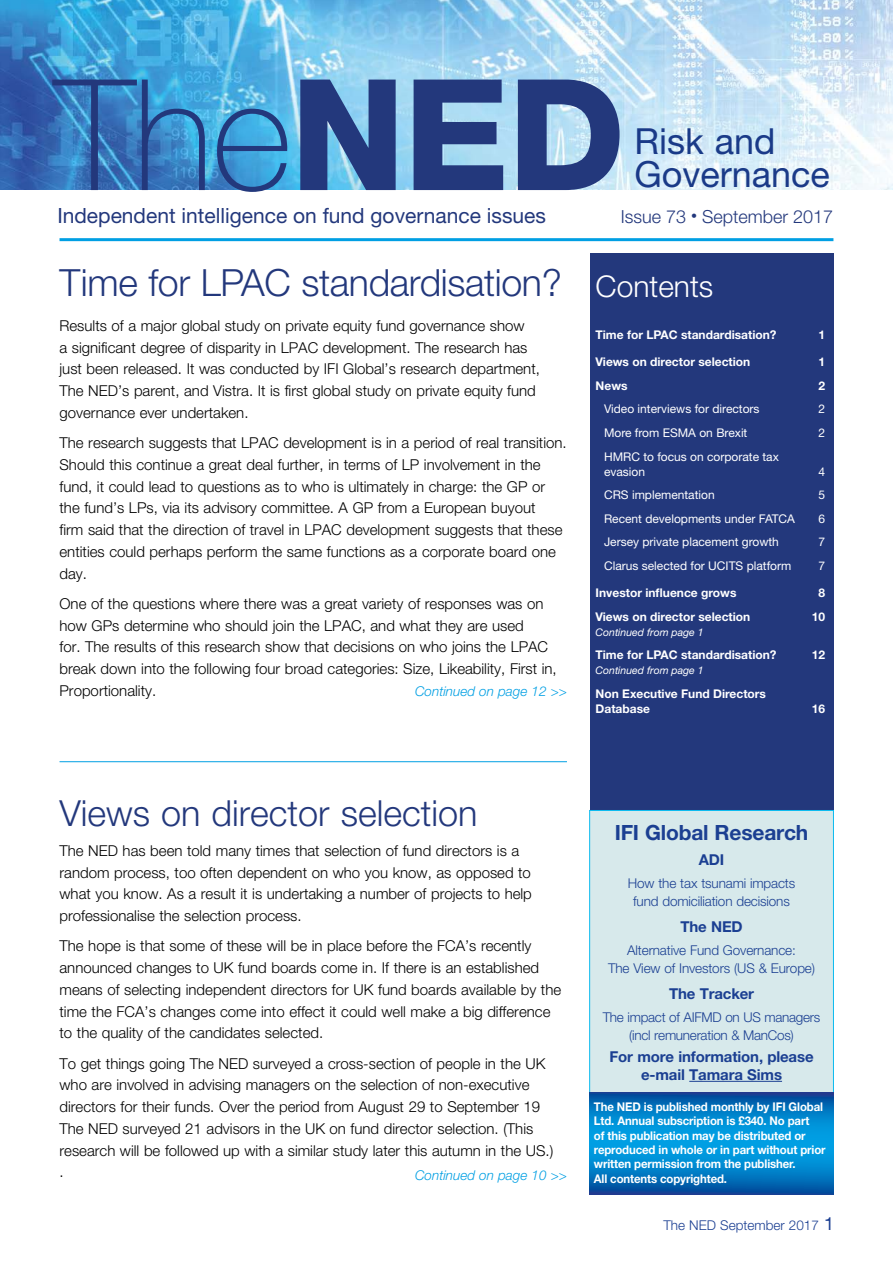
<style>
.page{position:relative;width:893px;height:1263px;background:#fff}
.page>*{position:absolute;margin:0;border:0;box-sizing:border-box;transform-origin:0 0}
.t1{font:300 37.5px "Helvetica Neue";letter-spacing:-.01em;color:#23387c}
.t2{font:300 36px "Helvetica Neue";color:#23387c}
.t3{font:36px/33px "Helvetica Neue";color:#1a3a88}
.t4{font:300 30px "Helvetica Neue";color:#fff}
.t5{font:21px "Helvetica Neue";color:#23387c}
.t6{font:700 21px "Helvetica Neue";letter-spacing:-.01em;color:#1b3f92}
.t7{font:300 18px "Helvetica Neue";color:#23387c}
.t8{font:300 15px/21.8px "Helvetica Neue";color:#000}
.t9{font:700 15px/18px "Helvetica Neue";letter-spacing:-.01em;color:#1b3f92;text-align:center}
.t10{font:300 13.5px/18px "Helvetica Neue";letter-spacing:-.01em;color:#1b3f92;text-align:center}
.t11{font:italic 300 13.5px "Helvetica Neue";color:#009fe3}
.t12{font:700 12px/14.4px "Helvetica Neue";letter-spacing:-.01em;color:#fff;scale:.95 1}
.t13{font:12px/15px "Helvetica Neue";color:#fff}
.t14{font:700 12px/15px "Helvetica Neue";letter-spacing:-.01em;color:#fff}
.t15{font:italic 10.5px "Helvetica Neue";color:#fff}
.s1{font-weight:400;font-size:18px}
</style>
<div class="page">
<img style="left:0;top:0;width:893px;height:190px">
<hr style="left:60px;top:238px;width:773px;height:3px;background:#009fe3">
<div style="left:590px;top:254px;width:243px;height:556px;background:#23387c"></div>
<div style="left:589px;top:810px;width:245px;height:284px;background:#d7e9eb;border:1px solid #0bbbef"></div>
<svg style="left:590px;top:1093px;width:243px;height:101px;background:#017fc8"></svg>
<hr style="left:60px;top:761px;width:507px;height:1px;background:#009fe3">
<hr style="left:689px;top:1081px;width:93px;height:1px;background:#1b3f92">
<svg style="left:51px;top:36px;width:452px;height:156px;background:#5290c4"></svg>
<svg style="left:518px;top:80px;width:102px;height:110px;background:#536ca1"></svg>
<h2 class="t3" style="left:634px;top:125px;width:197px">Risk and<br>Governance</h2>
<h3 class="t5" style="left:57px;top:203px;width:490px">Independent intelligence on fund governance issues</h3>
<p class="t7" style="left:621px;top:205px;width:214px">Issue 73 <sup>•</sup> September 2017</p>
<h1 class="t1" style="left:60px;top:260px;width:504px">Time for LPAC standardisation?</h1>
<p class="t8" style="left:60px;top:314px;width:482px">Results of a major global study on private equity fund governance show<br>a significant degree of disparity in LPAC development. The research has just been released. It was conducted by IFI Global’s research department, The NED’s parent, and Vistra. It is first global study on private equity fund governance ever undertaken.</p>
<p class="t8" style="left:60px;top:431px;width:509px">The research suggests that LPAC development is in a period of real transition.<br>Should this continue a great deal further, in terms of LP involvement in the fund, it could lead to questions as to who is ultimately in charge: the GP or the fund’s LPs, via its advisory committee. A GP from a European buyout<br>firm said that the direction of travel in LPAC development suggests that these entities could perhaps perform the same functions as a corporate board one day.</p>
<p class="t8" style="left:60px;top:592px;width:499px">One of the questions where there was a great variety of responses was on how GPs determine who should join the LPAC, and what they are used<br>for. The results of this research show that decisions on who joins the LPAC break down into the following four broad categories: Size, Likeability, First in, Proportionality.</p>
<p class="t11" style="left:415px;top:683px;width:153px">Continued on page 12 &gt;&gt;</p>
<h3 class="t4" style="left:596px;top:268px;width:119px">Contents</h3>
<p class="t14" style="left:596px;top:327px;width:183px">Time for LPAC standardisation?</p>
<p class="t14" style="left:818px;top:327px;width:8px">1</p>
<p class="t14" style="left:596px;top:354px;width:156px">Views on director selection</p>
<p class="t14" style="left:818px;top:354px;width:8px">1</p>
<p class="t14" style="left:596px;top:378px;width:33px">News</p>
<p class="t14" style="left:818px;top:378px;width:8px">2</p>
<p class="t13" style="left:604px;top:401px;width:157px">Video interviews for directors</p>
<p class="t13" style="left:818px;top:401px;width:8px">2</p>
<p class="t13" style="left:604px;top:425px;width:145px">More from ESMA on Brexit</p>
<p class="t13" style="left:818px;top:425px;width:8px">2</p>
<p class="t13" style="left:604px;top:449px;width:176px">HMRC to focus on corporate tax evasion</p>
<p class="t13" style="left:818px;top:464px;width:8px">4</p>
<p class="t13" style="left:604px;top:487px;width:112px">CRS implementation</p>
<p class="t13" style="left:818px;top:487px;width:8px">5</p>
<p class="t13" style="left:604px;top:511px;width:192px">Recent developments under FATCA</p>
<p class="t13" style="left:818px;top:511px;width:8px">6</p>
<p class="t13" style="left:604px;top:534px;width:176px">Jersey private placement growth</p>
<p class="t13" style="left:818px;top:534px;width:8px">7</p>
<p class="t13" style="left:604px;top:558px;width:189px">Clarus selected for UCITS platform</p>
<p class="t13" style="left:818px;top:558px;width:8px">7</p>
<p class="t14" style="left:596px;top:585px;width:142px">Investor influence grows</p>
<p class="t14" style="left:818px;top:585px;width:8px">8</p>
<p class="t14" style="left:596px;top:609px;width:156px">Views on director selection</p>
<p class="t14" style="left:812px;top:609px;width:15px">10</p>
<p class="t15" style="left:596px;top:626px;width:110px">Continued from page 1</p>
<p class="t14" style="left:596px;top:647px;width:183px">Time for LPAC standardisation?</p>
<p class="t14" style="left:812px;top:647px;width:15px">12</p>
<p class="t15" style="left:596px;top:664px;width:110px">Continued from page 1</p>
<p class="t14" style="left:596px;top:686px;width:172px">Non Executive Fund Directors<br>Database</p>
<p class="t14" style="left:812px;top:701px;width:15px">16</p>
<h2 class="t2" style="left:60px;top:791px;width:419px">Views on director selection</h2>
<p class="t8" style="left:60px;top:839px;width:474px">The NED has been told many times that selection of fund directors is a random process, too often dependent on who you know, as opposed to what you know. As a result it is undertaking a number of projects to help professionalise the selection process.</p>
<p class="t8" style="left:60px;top:935px;width:503px">The hope is that some of these will be in place before the FCA’s recently announced changes to UK fund boards come in. If there is an established means of selecting independent directors for UK fund boards available by the time the FCA’s changes come into effect it could well make a big difference to the quality of the candidates selected.</p>
<p class="t8" style="left:60px;top:1052px;width:495px">To get things going The NED surveyed a cross-section of people in the UK who are involved in advising managers on the selection of non-executive directors for their funds. Over the period from August 29 to September 19<br>The NED surveyed 21 advisors in the UK on fund director selection. (This research will be followed up with a similar study later this autumn in the US.) .</p>
<p class="t11" style="left:415px;top:1167px;width:153px">Continued on page 10 &gt;&gt;</p>
<h3 class="t6" style="left:615px;top:819px;width:195px">IFI Global Research</h3>
<p class="t9" style="left:699px;top:850px;width:27px">ADI</p>
<p class="t10" style="left:628px;top:873px;width:169px">How the tax tsunami impacts fund domiciliation decisions</p>
<p class="t9" style="left:680px;top:918px;width:64px">The NED</p>
<p class="t10" style="left:608px;top:940px;width:208px">Alternative Fund Governance:<br>The View of Investors (US &amp; Europe)</p>
<p class="t9" style="left:669px;top:985px;width:87px">The Tracker</p>
<p class="t10" style="left:603px;top:1007px;width:219px">The impact of AIFMD on US managers (incl remuneration &amp; ManCos)</p>
<p class="t9" style="left:609px;top:1047px;width:206px">For more information, please e-mail Tamara Sims</p>
<p class="t12" style="left:594px;top:1099px;width:245px">The NED is published monthly by IFI Global Ltd. Annual subscription is £340. No part<br>of this publication may be distributed or reproduced in whole or in part without prior written permission from the publisher.<br>All contents copyrighted.</p>
<p class="t10" style="left:663px;top:1216px;width:172px">The NED September 2017 <span class="s1">1</span></p>
</div>
